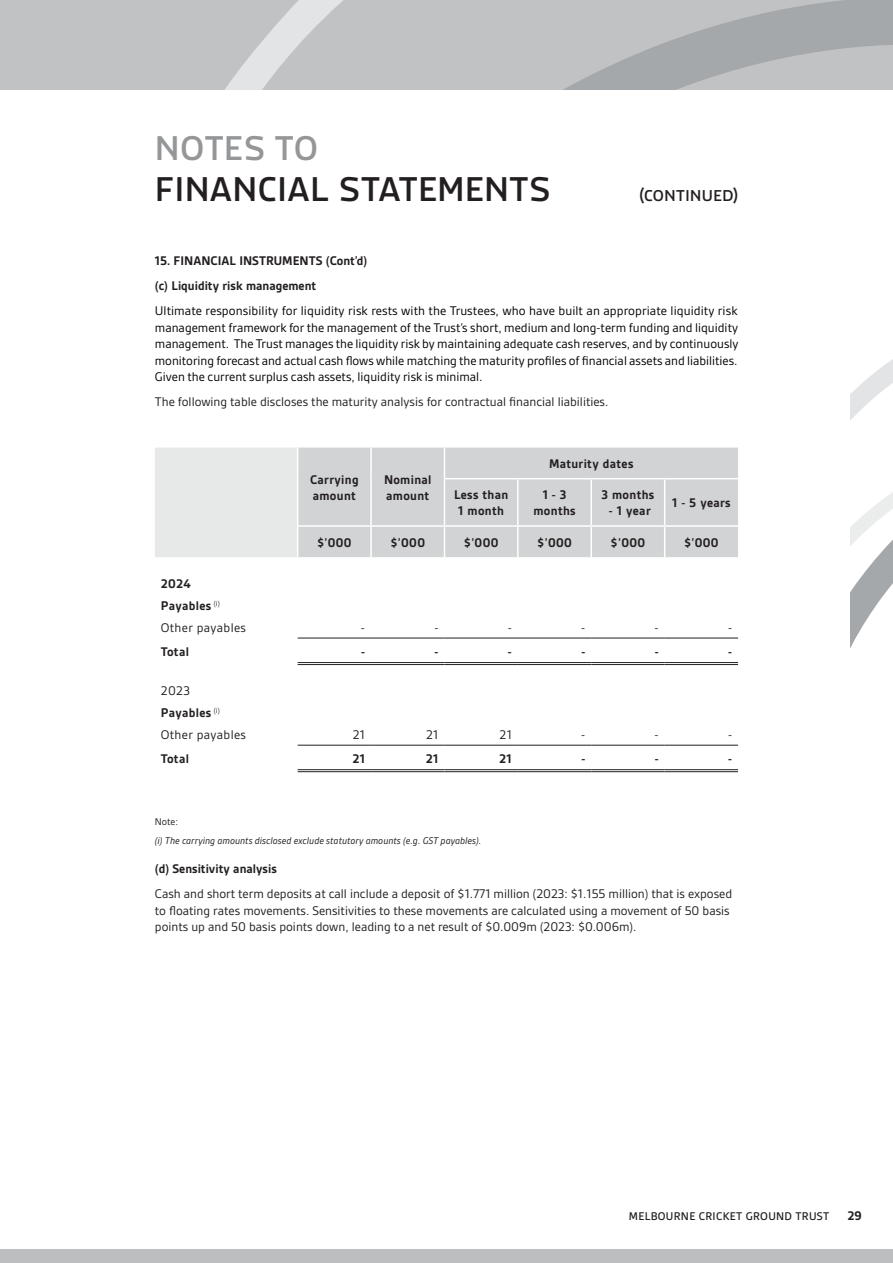
<style>
.page{position:relative;width:893px;height:1263px;background:#fff}
.page>*{position:absolute;margin:0;border:0;box-sizing:border-box;transform-origin:0 0}
.PAGE_TITLES{font:500 36px/40.5px "Macho Modular";letter-spacing:.015em;color:#231f20}
.PAGE_TITLES-2{font:500 16.5px "Macho Modular";letter-spacing:.02em;color:#231f20}
.Letter_Text{font:13.5px/16.5px "Gesta";color:#020304;text-align:justify}
.t1{font:13.5px/16.5px "Gesta";color:#231f20}
.Financials_Sub_Heads{font:700 13.5px/16.2px "Gesta";letter-spacing:.025em;color:#231f20}
.Financials_Sub_Heads-2{font:700 13.5px "Gesta";color:#231f20}
.t2{font:13.5px "Gesta";letter-spacing:.025em;color:#231f20}
.t3{font:500 12px "Gesta";letter-spacing:.025em;color:#231f20}
.t4{font:italic 10.5px "Gesta";color:#231f20}
.t5{font:10.5px "Gesta";color:#231f20}
.s1{color:#949698}
</style>
<div class="page">
<div style="left:0;top:1249px;width:893px;height:14px;background:#bcbec0"></div>
<svg style="left:850px;top:359px;width:43px;height:289px"></svg>
<div style="left:0;top:0;width:893px;height:89px;background:#c0c2c4"></div>
<svg style="left:225px;top:51px;width:29px;height:38px"></svg>
<svg style="left:254px;top:0;width:639px;height:89px"></svg>
<div style="left:155px;top:448px;width:142px;height:109px;background:#e7e8e8"></div>
<div style="left:298px;top:448px;width:440px;height:109px;background:#d1d3d4"></div>
<hr style="left:370px;top:448px;width:2px;height:31px;background:#fff">
<hr style="left:444px;top:448px;width:1px;height:30px;background:#fff">
<hr style="left:370px;top:479px;width:2px;height:46px;background:#fff">
<hr style="left:444px;top:478px;width:74px;height:1px;background:#fff">
<hr style="left:444px;top:479px;width:1px;height:46px;background:#fff">
<hr style="left:518px;top:478px;width:73px;height:1px;background:#fff">
<hr style="left:517px;top:479px;width:2px;height:46px;background:#fff">
<hr style="left:591px;top:478px;width:74px;height:1px;background:#fff">
<hr style="left:590px;top:479px;width:2px;height:46px;background:#fff">
<hr style="left:665px;top:478px;width:73px;height:1px;background:#fff">
<hr style="left:664px;top:479px;width:1px;height:46px;background:#fff">
<hr style="left:297px;top:525px;width:74px;height:2px;background:#fff">
<hr style="left:371px;top:525px;width:73px;height:2px;background:#fff">
<hr style="left:370px;top:527px;width:2px;height:30px;background:#fff">
<hr style="left:444px;top:525px;width:74px;height:2px;background:#fff">
<hr style="left:444px;top:527px;width:1px;height:30px;background:#fff">
<hr style="left:518px;top:525px;width:73px;height:2px;background:#fff">
<hr style="left:517px;top:527px;width:2px;height:30px;background:#fff">
<hr style="left:591px;top:525px;width:74px;height:2px;background:#fff">
<hr style="left:590px;top:527px;width:2px;height:30px;background:#fff">
<hr style="left:665px;top:525px;width:73px;height:2px;background:#fff">
<hr style="left:664px;top:527px;width:1px;height:30px;background:#fff">
<hr style="left:298px;top:662px;width:73px;height:1px;background:#231f20">
<hr style="left:298px;top:664px;width:73px;height:1px;background:#231f20">
<hr style="left:371px;top:662px;width:73px;height:1px;background:#231f20">
<hr style="left:371px;top:664px;width:73px;height:1px;background:#231f20">
<hr style="left:444px;top:662px;width:74px;height:1px;background:#231f20">
<hr style="left:444px;top:664px;width:74px;height:1px;background:#231f20">
<hr style="left:518px;top:662px;width:73px;height:1px;background:#231f20">
<hr style="left:518px;top:664px;width:73px;height:1px;background:#231f20">
<hr style="left:591px;top:662px;width:74px;height:1px;background:#231f20">
<hr style="left:591px;top:664px;width:74px;height:1px;background:#231f20">
<hr style="left:665px;top:662px;width:73px;height:1px;background:#231f20">
<hr style="left:665px;top:664px;width:73px;height:1px;background:#231f20">
<hr style="left:298px;top:638px;width:73px;height:1px;background:#231f20">
<hr style="left:371px;top:638px;width:73px;height:1px;background:#231f20">
<hr style="left:444px;top:638px;width:74px;height:1px;background:#231f20">
<hr style="left:518px;top:638px;width:73px;height:1px;background:#231f20">
<hr style="left:591px;top:638px;width:74px;height:1px;background:#231f20">
<hr style="left:665px;top:638px;width:73px;height:1px;background:#231f20">
<hr style="left:298px;top:769px;width:73px;height:1px;background:#231f20">
<hr style="left:298px;top:771px;width:73px;height:1px;background:#231f20">
<hr style="left:371px;top:769px;width:73px;height:1px;background:#231f20">
<hr style="left:371px;top:771px;width:73px;height:1px;background:#231f20">
<hr style="left:444px;top:769px;width:74px;height:1px;background:#231f20">
<hr style="left:444px;top:771px;width:74px;height:1px;background:#231f20">
<hr style="left:518px;top:769px;width:73px;height:1px;background:#231f20">
<hr style="left:518px;top:771px;width:73px;height:1px;background:#231f20">
<hr style="left:591px;top:769px;width:74px;height:1px;background:#231f20">
<hr style="left:591px;top:771px;width:74px;height:1px;background:#231f20">
<hr style="left:665px;top:769px;width:73px;height:1px;background:#231f20">
<hr style="left:665px;top:771px;width:73px;height:1px;background:#231f20">
<hr style="left:298px;top:745px;width:73px;height:1px;background:#231f20">
<hr style="left:371px;top:745px;width:73px;height:1px;background:#231f20">
<hr style="left:444px;top:745px;width:74px;height:1px;background:#231f20">
<hr style="left:518px;top:745px;width:73px;height:1px;background:#231f20">
<hr style="left:591px;top:745px;width:74px;height:1px;background:#231f20">
<hr style="left:665px;top:745px;width:73px;height:1px;background:#231f20">
<p class="PAGE_TITLES" style="left:155px;top:128px;width:397px"><span class="s1">NOTES TO<br></span>FINANCIAL STATEMENTS</p>
<p class="PAGE_TITLES-2" style="left:639px;top:186px;width:100px">(CONTINUED)</p>
<p class="Financials_Sub_Heads-2" style="left:155px;top:253px;width:214px">15. FINANCIAL INSTRUMENTS (Cont’d)</p>
<p class="Financials_Sub_Heads-2" style="left:155px;top:278px;width:163px">(c) Liquidity risk management</p>
<p class="Letter_Text" style="left:155px;top:302px;width:585px">Ultimate responsibility for liquidity risk rests with the Trustees, who have built an appropriate liquidity risk management framework for the management of the Trust’s short, medium and long-term funding and liquidity management. The Trust manages the liquidity risk by maintaining adequate cash reserves, and by continuously monitoring forecast and actual cash flows while matching the maturity profiles of financial assets and liabilities.<br>Given the current surplus cash assets, liquidity risk is minimal.</p>
<p class="t1" style="left:155px;top:393px;width:455px">The following table discloses the maturity analysis for contractual financial liabilities.</p>
<p class="Financials_Sub_Heads" style="left:310px;top:471px;width:50px">Carrying amount</p>
<p class="Financials_Sub_Heads" style="left:384px;top:471px;width:49px">Nominal amount</p>
<p class="Financials_Sub_Heads" style="left:549px;top:456px;width:86px">Maturity dates</p>
<p class="Financials_Sub_Heads" style="left:454px;top:487px;width:56px;text-align:center">Less than<br>1 month</p>
<p class="Financials_Sub_Heads" style="left:533px;top:487px;width:44px;text-align:center">1 - 3 months</p>
<p class="Financials_Sub_Heads" style="left:602px;top:487px;width:54px">3 months</p>
<p class="Financials_Sub_Heads" style="left:609px;top:503px;width:43px">- 1 year</p>
<p class="Financials_Sub_Heads" style="left:672px;top:495px;width:60px">1 - 5 years</p>
<p class="Financials_Sub_Heads" style="left:317px;top:534px;width:36px">$’000</p>
<p class="Financials_Sub_Heads" style="left:390px;top:534px;width:36px">$’000</p>
<p class="Financials_Sub_Heads" style="left:464px;top:534px;width:36px">$’000</p>
<p class="Financials_Sub_Heads" style="left:537px;top:534px;width:36px">$’000</p>
<p class="Financials_Sub_Heads" style="left:611px;top:534px;width:36px">$’000</p>
<p class="Financials_Sub_Heads" style="left:684px;top:534px;width:36px">$’000</p>
<p class="Financials_Sub_Heads" style="left:161px;top:576px;width:32px">2024</p>
<p class="Financials_Sub_Heads" style="left:161px;top:598px;width:60px">Payables <sup>(i)</sup></p>
<p class="t2" style="left:161px;top:620px;width:87px">Other payables</p>
<p class="t1" style="left:361px;top:619px;width:6px">-</p>
<p class="t1" style="left:434px;top:619px;width:6px">-</p>
<p class="t1" style="left:508px;top:619px;width:6px">-</p>
<p class="t1" style="left:581px;top:619px;width:6px">-</p>
<p class="t1" style="left:655px;top:619px;width:6px">-</p>
<p class="t1" style="left:728px;top:619px;width:6px">-</p>
<p class="Financials_Sub_Heads" style="left:161px;top:643px;width:30px">Total</p>
<p class="Financials_Sub_Heads" style="left:361px;top:643px;width:5px">-</p>
<p class="Financials_Sub_Heads" style="left:435px;top:643px;width:5px">-</p>
<p class="Financials_Sub_Heads" style="left:508px;top:643px;width:5px">-</p>
<p class="Financials_Sub_Heads" style="left:581px;top:643px;width:5px">-</p>
<p class="Financials_Sub_Heads" style="left:655px;top:643px;width:5px">-</p>
<p class="Financials_Sub_Heads" style="left:728px;top:643px;width:5px">-</p>
<p class="t1" style="left:161px;top:683px;width:31px">2023</p>
<p class="Financials_Sub_Heads" style="left:161px;top:705px;width:60px">Payables <sup>(i)</sup></p>
<p class="t2" style="left:161px;top:727px;width:87px">Other payables</p>
<p class="t1" style="left:353px;top:726px;width:14px">21</p>
<p class="t1" style="left:426px;top:726px;width:14px">21</p>
<p class="t1" style="left:499px;top:726px;width:14px">21</p>
<p class="t1" style="left:581px;top:726px;width:6px">-</p>
<p class="t1" style="left:655px;top:726px;width:6px">-</p>
<p class="t1" style="left:728px;top:726px;width:6px">-</p>
<p class="Financials_Sub_Heads" style="left:161px;top:750px;width:30px">Total</p>
<p class="Financials_Sub_Heads" style="left:352px;top:750px;width:14px">21</p>
<p class="Financials_Sub_Heads" style="left:426px;top:750px;width:14px">21</p>
<p class="Financials_Sub_Heads" style="left:499px;top:750px;width:14px">21</p>
<p class="Financials_Sub_Heads" style="left:581px;top:750px;width:5px">-</p>
<p class="Financials_Sub_Heads" style="left:655px;top:750px;width:5px">-</p>
<p class="Financials_Sub_Heads" style="left:728px;top:750px;width:5px">-</p>
<p class="t5" style="left:155px;top:816px;width:25px">Note:</p>
<p class="t4" style="left:155px;top:835px;width:328px">(i) The carrying amounts disclosed exclude statutory amounts (e.g. GST payables).</p>
<p class="Financials_Sub_Heads-2" style="left:155px;top:861px;width:123px">(d) Sensitivity analysis</p>
<p class="t1" style="left:155px;top:886px;width:579px">Cash and short term deposits at call include a deposit of $1.771 million (2023: $1.155 million) that is exposed to floating rates movements. Sensitivities to these movements are calculated using a movement of 50 basis points up and 50 basis points down, leading to a net result of $0.009m (2023: $0.006m).</p>
<p class="t3" style="left:629px;top:1210px;width:202px">MELBOURNE CRICKET GROUND TRUST</p>
<p class="Financials_Sub_Heads" style="left:847px;top:1208px;width:16px">29</p>
</div>
